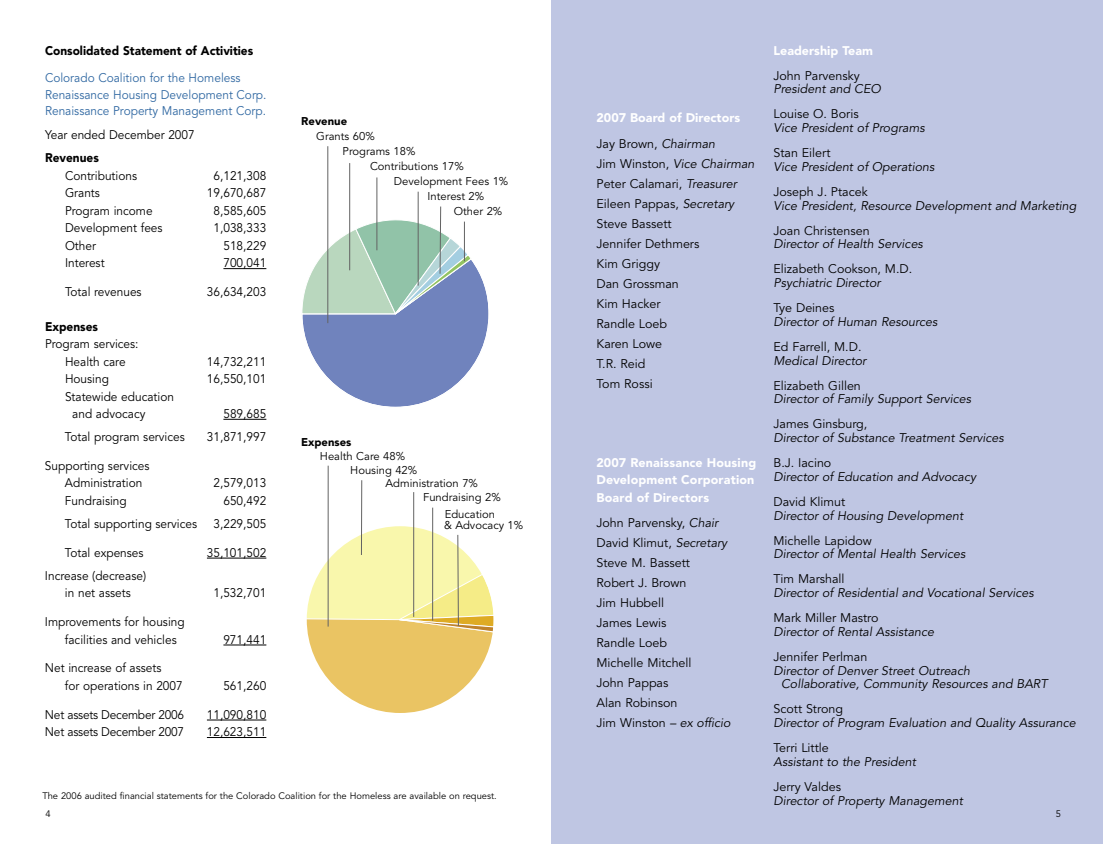
<style>
.page{position:relative;width:1103px;height:844px;background:#fff}
.page>*{position:absolute;margin:0;border:0;box-sizing:border-box;transform-origin:0 0}
.t1{font:italic 12.5px/13.8px "Avenir";color:#000}
.t2{font:12.5px/20px "Avenir";color:#000}
.t3{font:12.5px/17.5px "Avenir";color:#000;scale:.95 1}
.t4{font:900 12.5px/17.5px "Avenir";letter-spacing:.005em;color:#fff}
.t5{font:12.5px/16.2px "Avenir";color:#3068a2;scale:.95 1}
.t6{font:900 12.5px "Avenir";color:#000;scale:.95 1}
.t7{font:12.5px "Avenir";letter-spacing:-.02em;color:#000;scale:.95 1}
.t8{font:11.25px/11.2px "Avenir";color:#000}
.t9{font:900 11.25px "Avenir";color:#000}
.t10{font:9.38px "Avenir";color:#000}
.s1{font-weight:400;color:#000}
.s2{font-weight:400;font-style:italic;color:#000}
.s3{font-style:italic}
</style>
<div class="page">
<div style="left:551px;top:0;width:551px;height:844px;background:#bfc6e3"></div>
<hr style="left:223px;top:268px;width:43px;height:1px;background:#000">
<hr style="left:223px;top:419px;width:43px;height:1px;background:#000">
<hr style="left:207px;top:558px;width:59px;height:1px;background:#000">
<hr style="left:223px;top:644px;width:43px;height:1px;background:#000">
<hr style="left:207px;top:719px;width:59px;height:1px;background:#000">
<hr style="left:207px;top:737px;width:59px;height:1px;background:#000">
<svg style="left:327px;top:519px;width:110px;height:15px"></svg>
<hr style="left:328px;top:466px;width:1px;height:160px;background:#636363">
<hr style="left:361px;top:480px;width:1px;height:75px;background:#636363">
<hr style="left:413px;top:492px;width:1px;height:125px;background:#636363">
<hr style="left:432px;top:507px;width:1px;height:113px;background:#636363">
<svg style="left:306px;top:534px;width:188px;height:179px"></svg>
<hr style="left:327px;top:146px;width:1px;height:177px;background:#636363">
<hr style="left:349px;top:163px;width:1px;height:107px;background:#636363">
<hr style="left:376px;top:177px;width:1px;height:73px;background:#636363">
<hr style="left:418px;top:192px;width:1px;height:94px;background:#636363">
<svg style="left:302px;top:206px;width:187px;height:201px"></svg>
<hr style="left:464px;top:222px;width:1px;height:39px;background:#636363">
<p class="t6" style="left:45px;top:43px;width:221px">Consolidated Statement of Activities</p>
<p class="t5" style="left:45px;top:70px;width:235px">Colorado Coalition for the Homeless<br>Renaissance Housing Development Corp.<br>Renaissance Property Management Corp.</p>
<p class="t3" style="left:45px;top:126px;width:159px">Year ended December 2007</p>
<p class="t6" style="left:45px;top:150px;width:58px">Revenues</p>
<p class="t3" style="left:65px;top:167px;width:77px">Contributions</p>
<p class="t3" style="left:213px;top:167px;width:57px">6,121,308</p>
<p class="t3" style="left:65px;top:185px;width:38px">Grants</p>
<p class="t3" style="left:207px;top:185px;width:64px">19,670,687</p>
<p class="t3" style="left:65px;top:202px;width:94px">Program income</p>
<p class="t3" style="left:213px;top:202px;width:57px">8,585,605</p>
<p class="t3" style="left:65px;top:220px;width:104px">Development fees</p>
<p class="t3" style="left:213px;top:220px;width:57px">1,038,333</p>
<p class="t3" style="left:65px;top:237px;width:34px">Other</p>
<p class="t3" style="left:223px;top:237px;width:47px">518,229</p>
<p class="t3" style="left:65px;top:255px;width:43px">Interest</p>
<p class="t3" style="left:223px;top:255px;width:47px">700,041</p>
<p class="t3" style="left:65px;top:283px;width:82px">Total revenues</p>
<p class="t3" style="left:207px;top:283px;width:64px">36,634,203</p>
<p class="t6" style="left:45px;top:319px;width:57px">Expenses</p>
<p class="t3" style="left:45px;top:335px;width:100px;text-align:center">Program services:<br>Health care</p>
<p class="t3" style="left:207px;top:353px;width:64px">14,732,211</p>
<p class="t3" style="left:65px;top:370px;width:48px">Housing</p>
<p class="t3" style="left:207px;top:370px;width:64px">16,550,101</p>
<p class="t3" style="left:72px;top:388px;width:109px;text-indent:-7px">Statewide education and advocacy</p>
<p class="t3" style="left:223px;top:405px;width:47px">589,685</p>
<p class="t3" style="left:65px;top:428px;width:128px">Total program services</p>
<p class="t3" style="left:207px;top:428px;width:64px">31,871,997</p>
<p class="t3" style="left:65px;top:457px;width:90px;text-indent:-20px">Supporting services<br>Administration</p>
<p class="t3" style="left:213px;top:475px;width:57px">2,579,013</p>
<p class="t3" style="left:65px;top:492px;width:67px">Fundraising</p>
<p class="t3" style="left:223px;top:492px;width:47px">650,492</p>
<p class="t3" style="left:65px;top:515px;width:141px">Total supporting services</p>
<p class="t3" style="left:213px;top:515px;width:57px">3,229,505</p>
<p class="t3" style="left:65px;top:544px;width:84px">Total expenses</p>
<p class="t3" style="left:207px;top:544px;width:64px">35,101,502</p>
<p class="t3" style="left:45px;top:567px;width:108px;text-align:center">Increase (decrease) in net assets</p>
<p class="t3" style="left:213px;top:585px;width:57px">1,532,701</p>
<p class="t3" style="left:65px;top:613px;width:128px;text-indent:-20px">Improvements for housing facilities and vehicles</p>
<p class="t3" style="left:65px;top:660px;width:125px;text-indent:-20px">Net increase of assets<br>for operations in 2007</p>
<p class="t3" style="left:223px;top:631px;width:47px">971,441</p>
<p class="t3" style="left:223px;top:677px;width:47px">561,260</p>
<p class="t7" style="left:45px;top:707px;width:148px">Net assets December 2006</p>
<p class="t3" style="left:207px;top:706px;width:64px">11,090,810</p>
<p class="t7" style="left:45px;top:725px;width:148px">Net assets December 2007</p>
<p class="t3" style="left:207px;top:723px;width:64px">12,623,511</p>
<p class="t9" style="left:301px;top:115px;width:47px">Revenue</p>
<p class="t8" style="left:316px;top:131px;width:60px">Grants 60%</p>
<p class="t8" style="left:342px;top:146px;width:74px">Programs 18%</p>
<p class="t8" style="left:370px;top:161px;width:95px">Contributions 17%</p>
<p class="t8" style="left:394px;top:176px;width:116px">Development Fees 1%</p>
<p class="t8" style="left:427px;top:191px;width:58px">Interest 2%</p>
<p class="t8" style="left:454px;top:206px;width:50px">Other 2%</p>
<p class="t9" style="left:301px;top:435px;width:52px">Expenses</p>
<p class="t8" style="left:320px;top:451px;width:87px">Health Care 48%</p>
<p class="t8" style="left:350px;top:464px;width:68px">Housing 42%</p>
<p class="t8" style="left:385px;top:478px;width:94px">Administration 7%</p>
<p class="t8" style="left:423px;top:492px;width:79px">Fundraising 2%</p>
<p class="t8" style="left:444px;top:509px;width:81px">Education<br>&amp; Advocacy 1%</p>
<p class="t10" style="left:42px;top:790px;width:456px">The 2006 audited financial statements for the Colorado Coalition for the Homeless are available on request.</p>
<p class="t4" style="left:596px;top:105px;width:145px;line-height:25.6px">2007 Board of Directors<br><span class="s1">Jay Brown,</span> <span class="s2">Chairman</span></p>
<p class="t2" style="left:596px;top:154px;width:159px">Jim Winston, <span class="s3">Vice Chairman<br></span>Peter Calamari, <span class="s3">Treasurer<br></span>Eileen Pappas, <span class="s3">Secretary<br></span>Steve Bassett<br>Jennifer Dethmers<br>Kim Griggy<br>Dan Grossman<br>Kim Hacker<br>Randle Loeb<br>Karen Lowe<br>T.R. Reid<br>Tom Rossi</p>
<p class="t4" style="left:596px;top:453px;width:161px">2007 Renaissance Housing<br>Development Corporation<br>Board of Directors</p>
<p class="t2" style="left:596px;top:513px;width:136px">John Parvensky, <span class="s3">Chair<br></span>David Klimut, <span class="s3">Secretary<br></span>Steve M. Bassett<br>Robert J. Brown<br>Jim Hubbell<br>James Lewis<br>Randle Loeb<br>Michelle Mitchell<br>John Pappas<br>Alan Robinson<br>Jim Winston <span class="s3">– ex officio</span></p>
<p class="t4" style="left:773px;top:41px;width:101px">Leadership Team</p>
<p class="t2" style="left:773px;top:66px;width:88px">John Parvensky</p>
<p class="t1" style="left:773px;top:82px;width:109px">President and CEO</p>
<p class="t2" style="left:773px;top:104px;width:87px">Louise O. Boris</p>
<p class="t1" style="left:773px;top:121px;width:153px">Vice President of Programs</p>
<p class="t2" style="left:773px;top:143px;width:59px">Stan Eilert</p>
<p class="t1" style="left:773px;top:160px;width:162px">Vice President of Operations</p>
<p class="t2" style="left:773px;top:182px;width:96px">Joseph J. Ptacek</p>
<p class="t1" style="left:773px;top:199px;width:304px">Vice President, Resource Development and Marketing</p>
<p class="t2" style="left:773px;top:221px;width:98px">Joan Christensen</p>
<p class="t1" style="left:773px;top:237px;width:151px">Director of Health Services</p>
<p class="t2" style="left:773px;top:259px;width:140px">Elizabeth Cookson, M.D.</p>
<p class="t1" style="left:773px;top:276px;width:109px">Psychiatric Director</p>
<p class="t2" style="left:773px;top:298px;width:63px">Tye Deines</p>
<p class="t1" style="left:773px;top:315px;width:165px">Director of Human Resources</p>
<p class="t2" style="left:773px;top:337px;width:89px">Ed Farrell, M.D.</p>
<p class="t1" style="left:773px;top:354px;width:94px">Medical Director</p>
<p class="t2" style="left:773px;top:376px;width:89px">Elizabeth Gillen</p>
<p class="t1" style="left:773px;top:392px;width:199px">Director of Family Support Services</p>
<p class="t2" style="left:773px;top:414px;width:95px">James Ginsburg,</p>
<p class="t1" style="left:773px;top:431px;width:232px">Director of Substance Treatment Services</p>
<p class="t2" style="left:773px;top:453px;width:59px">B.J. Iacino</p>
<p class="t1" style="left:773px;top:470px;width:204px">Director of Education and Advocacy</p>
<p class="t2" style="left:773px;top:492px;width:73px">David Klimut</p>
<p class="t1" style="left:773px;top:509px;width:191px">Director of Housing Development</p>
<p class="t2" style="left:773px;top:531px;width:100px">Michelle Lapidow</p>
<p class="t1" style="left:773px;top:547px;width:193px">Director of Mental Health Services</p>
<p class="t2" style="left:773px;top:569px;width:73px">Tim Marshall</p>
<p class="t1" style="left:773px;top:586px;width:262px">Director of Residential and Vocational Services</p>
<p class="t2" style="left:773px;top:608px;width:107px">Mark Miller Mastro</p>
<p class="t1" style="left:773px;top:625px;width:162px">Director of Rental Assistance</p>
<p class="t2" style="left:773px;top:647px;width:95px">Jennifer Perlman</p>
<p class="t1" style="left:781px;top:664px;width:268px;text-indent:-8px">Director of Denver Street Outreach<br>Collaborative, Community Resources and BART</p>
<p class="t2" style="left:773px;top:699px;width:71px">Scott Strong</p>
<p class="t1" style="left:773px;top:716px;width:304px">Director of Program Evaluation and Quality Assurance</p>
<p class="t2" style="left:773px;top:738px;width:57px">Terri Little</p>
<p class="t1" style="left:773px;top:755px;width:144px">Assistant to the President</p>
<p class="t2" style="left:773px;top:777px;width:69px">Jerry Valdes</p>
<p class="t1" style="left:773px;top:794px;width:191px">Director of Property Management</p>
<p class="t10" style="left:46px;top:809px;width:7px">4</p>
<p class="t10" style="left:1055px;top:809px;width:7px">5</p>
</div>
